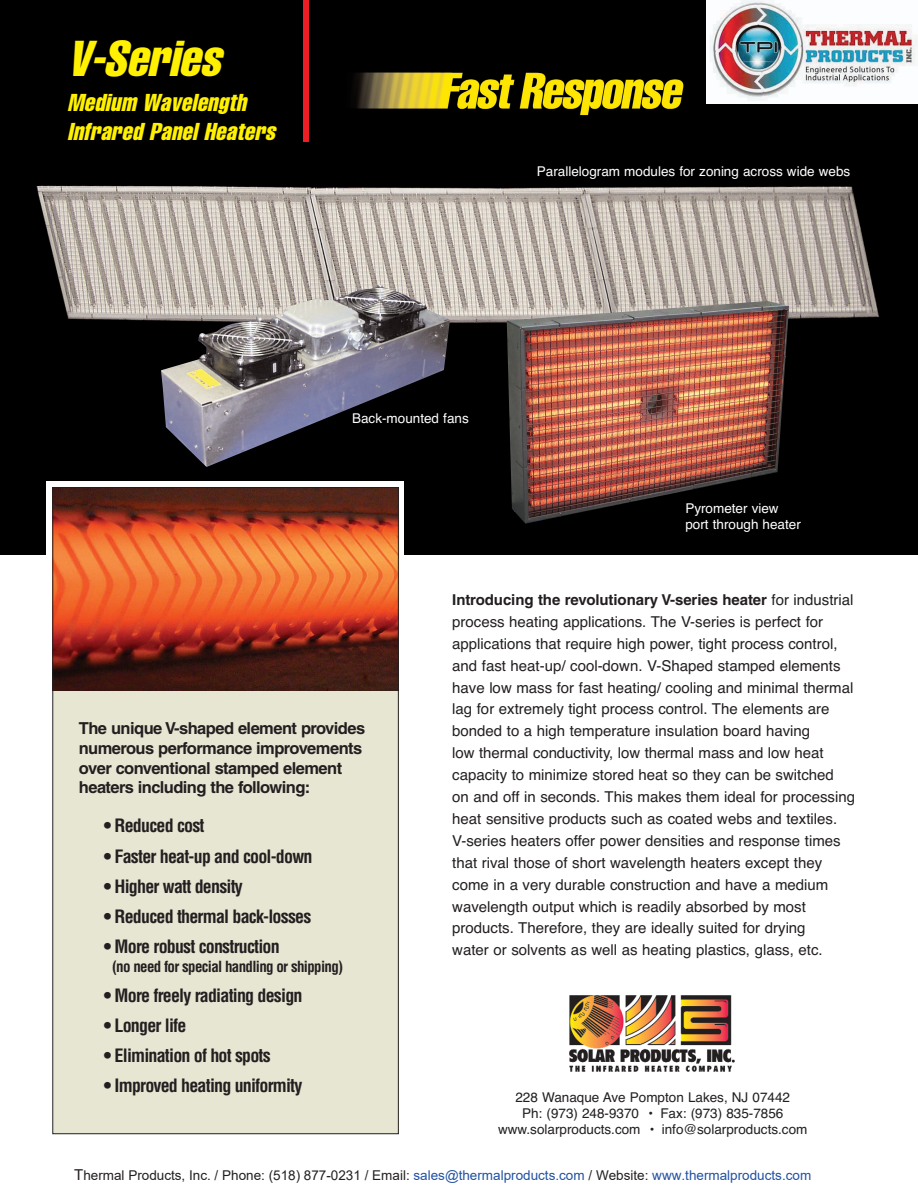
<style>
.page{position:relative;width:918px;height:1188px;background:#fff}
.page>*{position:absolute;margin:0;border:0;box-sizing:border-box;transform-origin:0 0}
.t1{font:italic extra-condensed 49.5px "Helvetica";color:#fff101}
.t2{font:italic extra-condensed 24px/28.8px "Helvetica";color:#fff101}
.t3{font:700 condensed 18px "Helvetica";letter-spacing:-.045em;color:#231f20}
.t4{font:700 16.5px/19.8px "Helvetica";letter-spacing:-.035em;color:#231f20}
.t5{font:15px/21.9px "Helvetica";color:#231f20}
.t6{font:700 condensed 15px "Helvetica";letter-spacing:-.045em;color:#231f20}
.t7{font:13.5px/16.2px "Helvetica";color:#231f20;text-align:center}
.t8{font:13.5px "Arial";color:#231f20}
.t9{font:13.5px/16.2px "Helvetica";color:#fff}
.s1{font-weight:700}
.s2{font-size:15px}
.s3{color:#2151a3}
</style>
<div class="page">
<div style="left:0;top:0;width:918px;height:554px;background:#000"></div>
<img style="left:36px;top:185px;width:843px;height:140px">
<img style="left:569px;top:995px;width:166px;height:77px">
<img style="left:507px;top:301px;width:282px;height:223px">
<div style="left:304px;top:0;width:5px;height:142px;background:#ee1e24"></div>
<img style="left:354px;top:72px;width:330px;height:44px">
<img style="left:161px;top:284px;width:289px;height:183px">
<svg style="left:46px;top:481px;width:358px;height:94px;background:#e0dfdf"></svg>
<div style="left:53px;top:488px;width:345px;height:646px;background:#e7e6d3"></div>
<img style="left:55px;top:489px;width:342px;height:202px">
<img style="left:707px;top:1px;width:211px;height:103px">
<h1 class="t1" style="left:68px;top:41px;width:163px">V-Series</h1>
<h2 class="t2" style="left:67px;top:90px;width:213px">Medium Wavelength<br>Infrared Panel Heaters</h2>
<p class="t9" style="left:537px;top:164px;width:315px">Parallelogram modules for zoning across wide webs</p>
<p class="t9" style="left:352px;top:411px;width:118px">Back-mounted fans</p>
<p class="t9" style="left:685px;top:501px;width:117px">Pyrometer view port through heater</p>
<p class="t4" style="left:79px;top:720px;width:288px">The unique V-shaped element provides numerous performance improvements over conventional stamped element heaters including the following:</p>
<p class="t3" style="left:104px;top:819px;width:102px">• Reduced cost</p>
<p class="t3" style="left:104px;top:849px;width:210px">• Faster heat-up and cool-down</p>
<p class="t3" style="left:104px;top:879px;width:141px">• Higher watt density</p>
<p class="t3" style="left:104px;top:909px;width:209px">• Reduced thermal back-losses</p>
<p class="t3" style="left:104px;top:939px;width:178px">• More robust construction</p>
<p class="t6" style="left:112px;top:961px;width:233px">(no need for special handling or shipping)</p>
<p class="t3" style="left:104px;top:988px;width:200px">• More freely radiating design</p>
<p class="t3" style="left:104px;top:1019px;width:84px">• Longer life</p>
<p class="t3" style="left:104px;top:1049px;width:169px">• Elimination of hot spots</p>
<p class="t3" style="left:104px;top:1079px;width:200px">• Improved heating uniformity</p>
<p class="t5" style="left:452px;top:590px;width:404px"><span class="s1">Introducing the revolutionary V-series heater</span> for industrial process heating applications. The V-series is perfect for applications that require high power, tight process control, and fast heat-up/ cool-down. V-Shaped stamped elements have low mass for fast heating/ cooling and minimal thermal lag for extremely tight process control. The elements are bonded to a high temperature insulation board having<br>low thermal conductivity, low thermal mass and low heat capacity to minimize stored heat so they can be switched<br>on and off in seconds. This makes them ideal for processing heat sensitive products such as coated webs and textiles.<br>V-series heaters offer power densities and response times that rival those of short wavelength heaters except they come in a very durable construction and have a medium wavelength output which is readily absorbed by most products. Therefore, they are ideally suited for drying<br>water or solvents as well as heating plastics, glass, etc.</p>
<p class="t7" style="left:498px;top:1090px;width:311px">228 Wanaque Ave Pompton Lakes, NJ 07442<br>Ph: (973) 248-9370 • Fax: (973) 835-7856 www.solarproducts.com • info@solarproducts.com</p>
<p class="t8" style="left:74px;top:1168px;width:739px"><span class="s2">T</span>hermal Products, Inc. / Phone: (518) 877-0231 / Email: <span class="s3">sales@thermalproducts.com</span> / Website: <span class="s3">www.thermalproducts.com</span></p>
</div>
